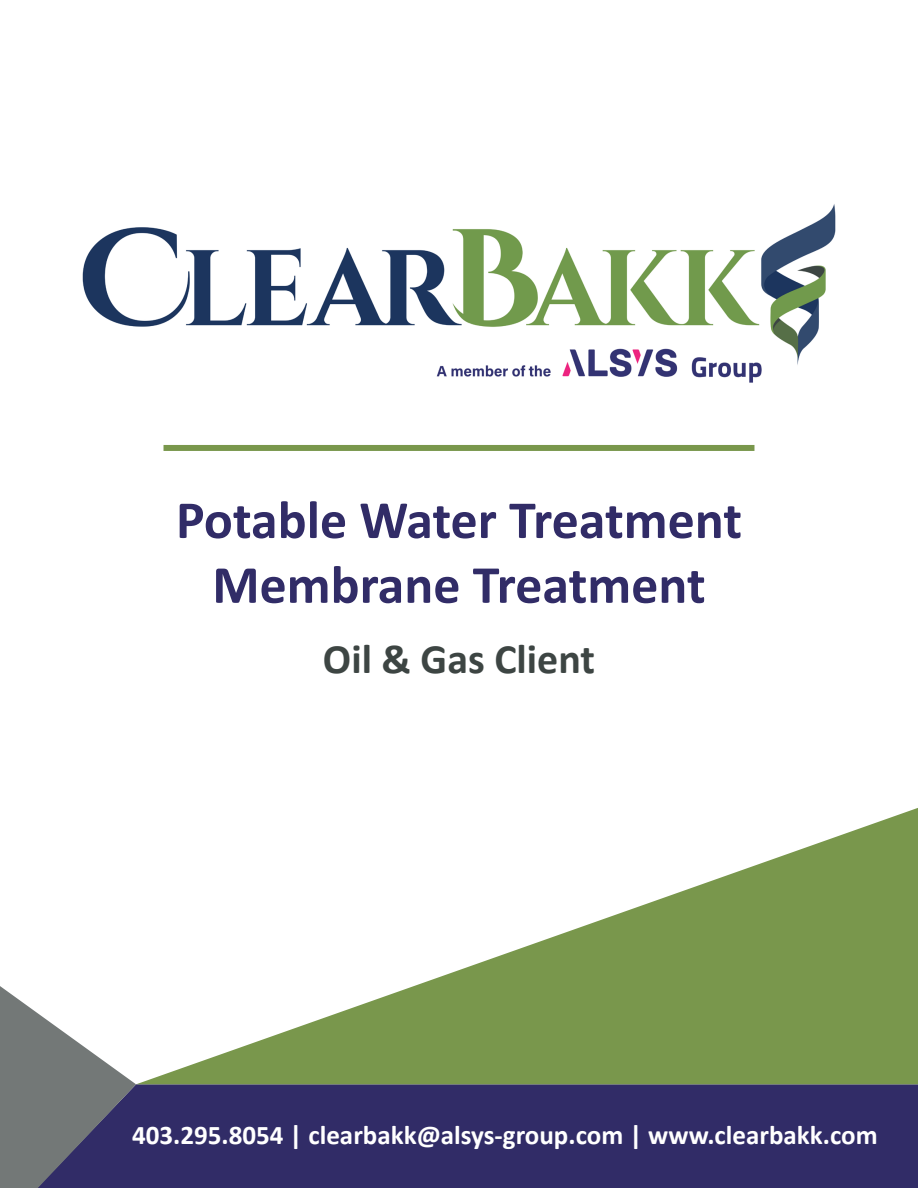
<style>
.page{position:relative;width:918px;height:1188px;background:#fff}
.page>*{position:absolute;margin:0;border:0;box-sizing:border-box;transform-origin:0 0}
.t1{font:700 54px/64.8px "Calibri";color:#312c67;text-align:center}
.t2{font:700 42px "Calibri";color:#3d4543}
.t3{font:700 27px "Calibri";color:#fff}
</style>
<div class="page">
<img style="left:82px;top:204px;width:754px;height:179px">
<div style="left:164px;top:445px;width:590px;height:6px;background:#79974c"></div>
<div style="left:136px;top:1084px;width:782px;height:104px;background:#312c67"></div>
<svg style="left:137px;top:808px;width:781px;height:276px"></svg>
<svg style="left:0;top:986px;width:136px;height:202px"></svg>
<p class="t1" style="left:176px;top:487px;width:568px">Potable Water Treatment<br>Membrane Treatment</p>
<p class="t2" style="left:323px;top:629px;width:274px">Oil &amp; Gas Client</p>
<p class="t3" style="left:132px;top:1116px;width:747px">403.295.8054 | clearbakk@alsys-group.com | www.clearbakk.com</p>
</div>
